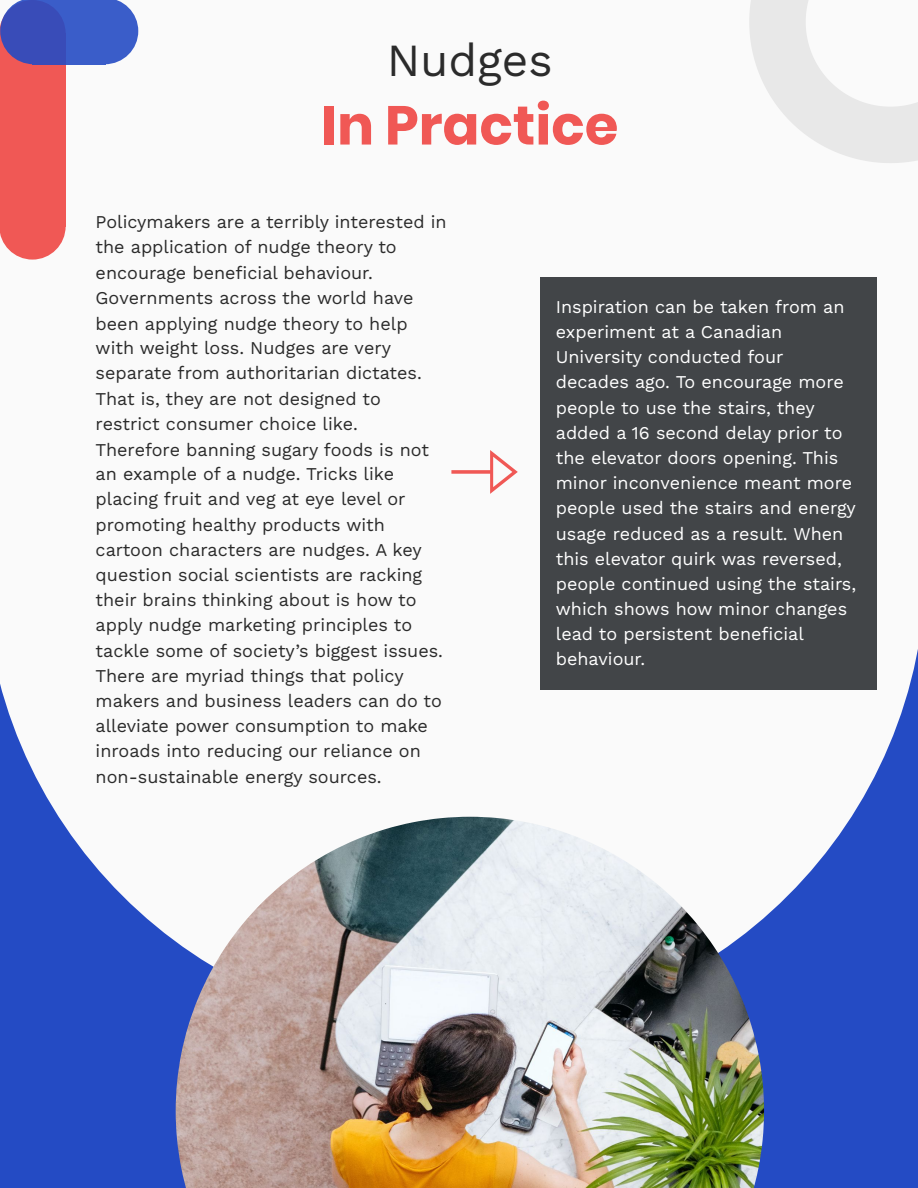
<style>
.page{position:relative;width:918px;height:1188px;background:#244bc4}
.page>*{position:absolute;margin:0;border:0;box-sizing:border-box;transform-origin:0 0}
.t1{font:700 54.6px "Poppins";color:#f05855}
.t2{font:46.05px "Work Sans";color:#2b2b2b}
.t3{font:18px/25.2px "Work Sans";color:#2b2b2b}
.t4{font:18px/25.2px "Work Sans";color:#fff}
</style>
<div class="page">
<div style="left:0;top:0;width:918px;height:544px;background:#fafafa"></div>
<div style="left:0;top:529px;width:918px;height:45px;background:#fafafa"></div>
<svg style="left:0;top:563px;width:918px;height:379px;fill:#fafafa"></svg>
<div style="left:540px;top:277px;width:336px;height:413px;background:#424548"></div>
<svg style="left:451px;top:450px;width:67px;height:44px"></svg>
<img style="left:176px;top:817px;width:588px;height:371px">
<div style="left:0;top:33px;width:66px;height:194px;background:#f05855"></div>
<svg style="left:0;top:227px;width:66px;height:33px"></svg>
<div style="left:33px;top:0;width:73px;height:64px;background:#3a5dc9"></div>
<svg style="left:106px;top:0;width:32px;height:64px"></svg>
<svg style="left:0;top:0;width:66px;height:64px"></svg>
<svg style="left:749px;top:0;width:169px;height:163px"></svg>
<h2 class="t2" style="left:387px;top:33px;width:167px">Nudges</h2>
<h1 class="t1" style="left:321px;top:87px;width:299px">In Practice</h1>
<p class="t3" style="left:96px;top:210px;width:353px">Policymakers are a terribly interested in the application of nudge theory to encourage beneficial behaviour.<br>Governments across the world have been applying nudge theory to help with weight loss. Nudges are very separate from authoritarian dictates.<br>That is, they are not designed to restrict consumer choice like.<br>Therefore banning sugary foods is not an example of a nudge. Tricks like placing fruit and veg at eye level or promoting healthy products with cartoon characters are nudges. A key question social scientists are racking their brains thinking about is how to apply nudge marketing principles to tackle some of society’s biggest issues.<br>There are myriad things that policy makers and business leaders can do to alleviate power consumption to make inroads into reducing our reliance on non-sustainable energy sources.</p>
<p class="t4" style="left:556px;top:294px;width:302px">Inspiration can be taken from an experiment at a Canadian<br>University conducted four decades ago. To encourage more people to use the stairs, they added a 16 second delay prior to the elevator doors opening. This minor inconvenience meant more people used the stairs and energy usage reduced as a result. When this elevator quirk was reversed, people continued using the stairs, which shows how minor changes lead to persistent beneficial behaviour.</p>
</div>
